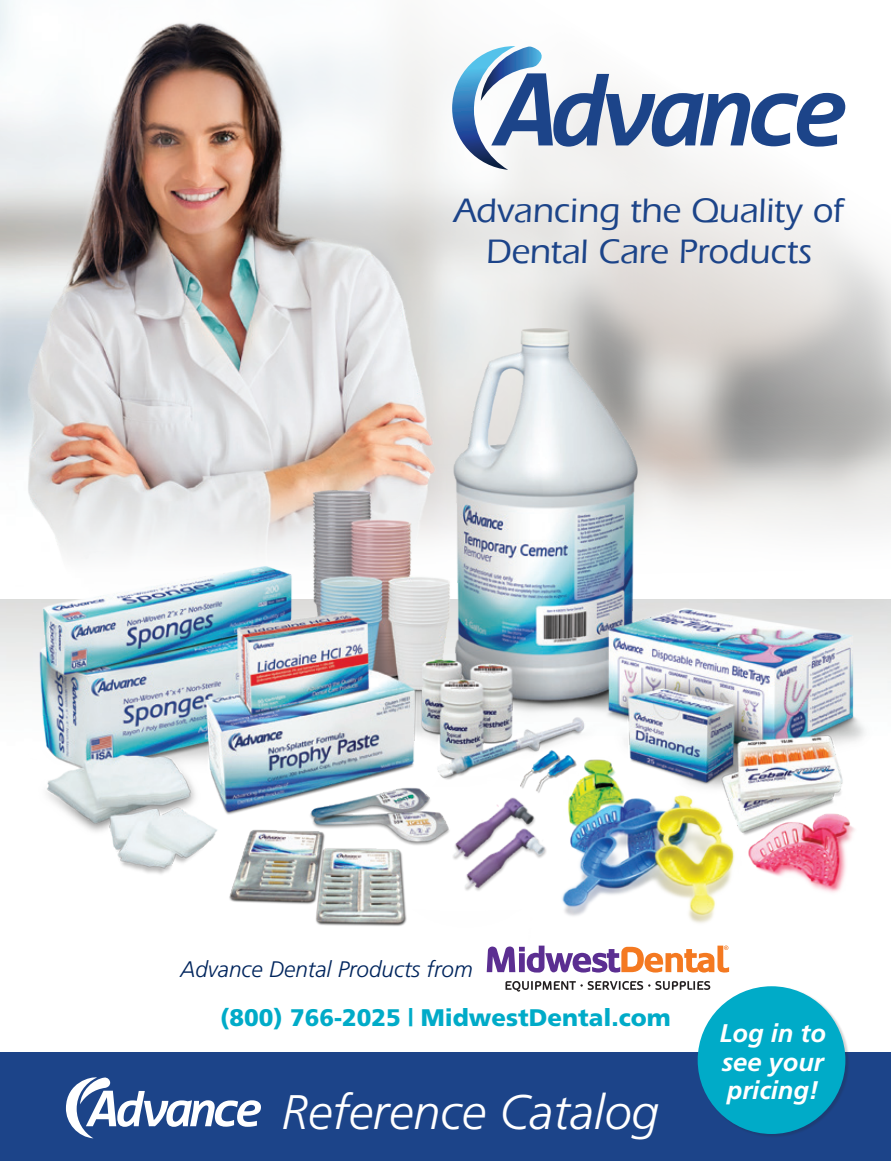
<style>
.page{position:relative;width:891px;height:1161px;background:#fff}
.page>*{position:absolute;margin:0;border:0;box-sizing:border-box;transform-origin:0 0}
.t1{font:italic 300 48.45px "Frutiger";color:#fff}
.t2{font:500 34.8px/41.8px "ITC Eras Std";color:#1c4489;text-align:center}
.t3{font:italic 700 25.5px/28.5px "Frutiger";color:#fff;text-align:justify}
.t4{font:900 24px "Frutiger";color:#00abc8}
.t5{font:italic 300 22.5px "Frutiger";color:#00255d}
</style>
<div class="page">
<svg style="left:469px;top:104px;width:422px;height:212px;fill:#ecebe9"></svg>
<div style="left:0;top:1052px;width:891px;height:109px;background:#1c4489"></div>
<img style="left:0;top:0;width:469px;height:458px">
<img style="left:7px;top:316px;width:884px;height:749px">
<svg style="left:452px;top:46px;width:393px;height:124px"></svg>
<svg style="left:66px;top:1077px;width:195px;height:61px"></svg>
<svg style="left:505px;top:981px;width:205px;height:11px"></svg>
<svg style="left:487px;top:946px;width:242px;height:27px"></svg>
<div style="left:698px;top:986px;width:152px;height:152px;background:#231f20;opacity:.2"></div>
<div style="left:698px;top:986px;width:147px;height:148px;background:#00abc8;border-radius:50%"></div>
<img style="left:440px;top:788px;width:97px;height:76px">
<img style="left:452px;top:819px;width:97px;height:76px">
<p class="t2" style="left:454px;top:190px;width:390px">Advancing the Quality of<br>Dental Care Products</p>
<p class="t5" style="left:180px;top:957px;width:294px">Advance Dental Products from</p>
<p class="t4" style="left:220px;top:1003px;width:452px">(800) 766-2025 | MidwestDental.com</p>
<h1 class="t1" style="left:281px;top:1084px;width:379px">Reference Catalog</h1>
<p class="t3" style="left:720px;top:1019px;width:108px">Log in to see your pricing!</p>
</div>
